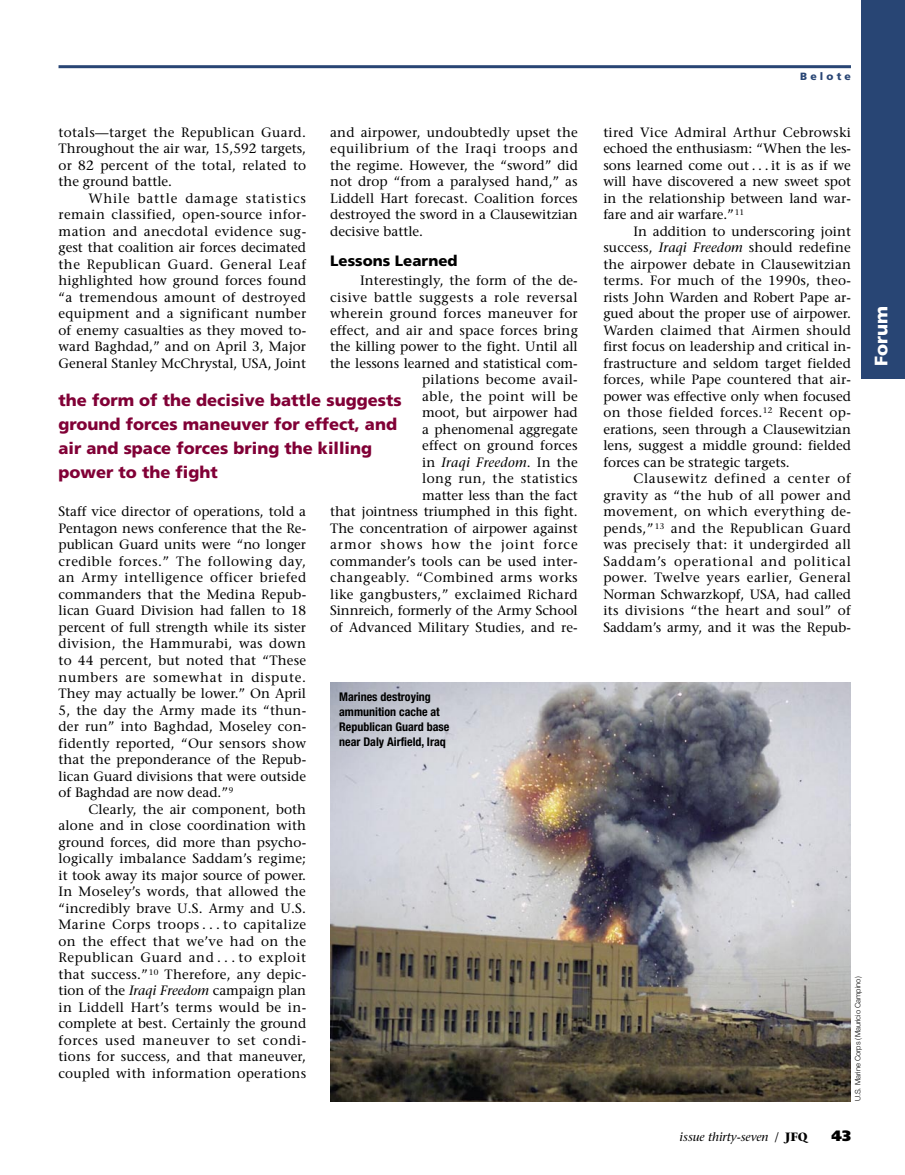
<style>
.page{position:relative;width:905px;height:1175px;background:#fff}
.page>*{position:absolute;margin:0;border:0;box-sizing:border-box;transform-origin:0 0}
.t1{font:900 18px "Frutiger";letter-spacing:.01em;color:#fff}
.H_PullQ_11_16{font:900 16.5px/24px "Frutiger";color:#810036}
.I_Head_One_10_12{font:900 15px "Frutiger";color:#000}
.t2{font:900 15px "Frutiger";color:#000}
.A_Txt_9_11{font:13.5px/16.5px "Stone Serif";color:#000;text-align:justify}
.D_Caption_8_10{font:700 condensed 12px/15px "Helvetica Neue";color:#000}
.t3{font:italic 12px "Stone Serif";color:#000}
.t4{font:900 10.5px "Frutiger";letter-spacing:.3em;color:#284574}
.E_PhotoCrdt_5{font:300 7.5px "Helvetica Neue";color:#000}
.s1{font-style:italic}
.s2{font-style:normal}
.s3{font-weight:700;font-style:normal}
</style>
<div class="page">
<hr style="left:58px;top:65px;width:792px;height:3px;background:#284574">
<div style="left:861px;top:0;width:43px;height:378px;background:#284574"></div>
<img style="left:330px;top:682px;width:520px;height:419px">
<p class="A_Txt_9_11" style="left:58px;top:124px;width:249px">totals—target the Republican Guard.<br>Throughout the air war, 15,592 targets, or 82 percent of the total, related to the ground battle.</p>
<p class="A_Txt_9_11" style="left:58px;top:190px;width:249px;text-indent:30px">While battle damage statistics remain classified, open-source infor&shy;mation and anecdotal evidence sug&shy;gest that coalition air forces decimated the Republican Guard. General Leaf highlighted how ground forces found “a tremendous amount of destroyed equipment and a significant number of enemy casualties as they moved to&shy;ward Baghdad,” and on April 3, Major General Stanley McChrystal, USA, Joint</p>
<p class="A_Txt_9_11" style="left:330px;top:124px;width:249px">and airpower, undoubtedly upset the equilibrium of the Iraqi troops and the regime. However, the “sword” did not drop “from a paralysed hand,” as Liddell Hart forecast. Coalition forces destroyed the sword in a Clausewitzian decisive battle.</p>
<p class="I_Head_One_10_12" style="left:330px;top:251px;width:129px">Lessons Learned</p>
<p class="A_Txt_9_11" style="left:330px;top:272px;width:249px;text-align:right">Interestingly, the form of the de&shy;cisive battle suggests a role reversal wherein ground forces maneuver for effect, and air and space forces bring the killing power to the fight. Until all the lessons learned and statistical com&shy;pilations become avail-<br>able, the point will be<br>moot, but airpower had<br>a phenomenal aggregate<br>effect on ground forces<br>in <span class="s1">Iraqi Freedom</span>. In the<br>long run, the statistics<br>matter less than the fact<br>that jointness triumphed in this fight.<br>The concentration of airpower against armor shows how the joint force commander’s tools can be used inter&shy;changeably. “Combined arms works like gangbusters,” exclaimed Richard<br>Sinnreich, formerly of the Army School of Advanced Military Studies, and re-</p>
<p class="H_PullQ_11_16" style="left:58px;top:388px;width:344px">the form of the decisive battle suggests ground forces maneuver for effect, and air and space forces bring the killing power to the fight</p>
<p class="A_Txt_9_11" style="left:58px;top:503px;width:249px">Staff vice director of operations, told a Pentagon news conference that the Re&shy;publican Guard units were “no longer credible forces.” The following day, an Army intelligence officer briefed commanders that the Medina Repub&shy;lican Guard Division had fallen to 18 percent of full strength while its sister division, the Hammurabi, was down to 44 percent, but noted that “These numbers are somewhat in dispute.<br>They may actually be lower.” On April 5, the day the Army made its “thun&shy;der run” into Baghdad, Moseley con&shy;fidently reported, “Our sensors show that the preponderance of the Repub&shy;lican Guard divisions that were outside of Baghdad are now dead.”<sup>9</sup></p>
<p class="A_Txt_9_11" style="left:58px;top:800px;width:249px;text-indent:30px">Clearly, the air component, both alone and in close coordination with ground forces, did more than psycho&shy;logically imbalance Saddam’s regime; it took away its major source of power.<br>In Moseley’s words, that allowed the “incredibly brave U.S. Army and U.S.<br>Marine Corps troops . . . to capitalize on the effect that we’ve had on the Republican Guard and . . . to exploit that success.”<sup>10</sup> Therefore, any depic&shy;tion of the <span class="s1">Iraqi Freedom</span> campaign plan in Liddell Hart’s terms would be in&shy;complete at best. Certainly the ground forces used maneuver to set condi&shy;tions for success, and that maneuver, coupled with information operations</p>
<p class="D_Caption_8_10" style="left:339px;top:689px;width:112px">Marines destroying ammunition cache at<br>Republican Guard base near Daly Airfield, Iraq</p>
<p class="t4" style="left:800px;top:70px;width:52px">Belote</p>
<p class="A_Txt_9_11" style="left:603px;top:124px;width:249px">tired Vice Admiral Arthur Cebrowski echoed the enthusiasm: “When the les&shy;sons learned come out . . . it is as if we will have discovered a new sweet spot in the relationship between land war&shy;fare and air warfare.”<sup>11</sup></p>
<p class="A_Txt_9_11" style="left:603px;top:223px;width:249px;text-indent:30px">In addition to underscoring joint success, <span class="s1">Iraqi Freedom</span> should redefine the airpower debate in Clausewitzian terms. For much of the 1990s, theo&shy;rists John Warden and Robert Pape ar&shy;gued about the proper use of airpower.<br>Warden claimed that Airmen should first focus on leadership and critical in&shy;frastructure and seldom target fielded forces, while Pape countered that air&shy;power was effective only when focused on those fielded forces.<sup>12</sup> Recent op&shy;erations, seen through a Clausewitzian lens, suggest a middle ground: fielded forces can be strategic targets.</p>
<p class="A_Txt_9_11" style="left:603px;top:470px;width:249px;text-indent:30px">Clausewitz defined a center of gravity as “the hub of all power and movement, on which everything de&shy;pends,”<sup>13</sup> and the Republican Guard was precisely that: it undergirded all Saddam’s operational and political power. Twelve years earlier, General Norman Schwarzkopf, USA, had called its divisions “the heart and soul” of Saddam’s army, and it was the Repub-</p>
<p class="t1" style="left:870px;top:366px;width:62px;rotate:-90deg">Forum</p>
<p class="E_PhotoCrdt_5" style="left:853px;top:1101px;width:126px;rotate:-90deg">U.S. Marine Corps (Mauricio Campino)</p>
<p class="t3" style="left:679px;top:1130px;width:129px">issue thirty-seven <span class="s2">/</span> <span class="s3">JFQ</span></p>
<p class="t2" style="left:831px;top:1127px;width:21px">43</p>
</div>
